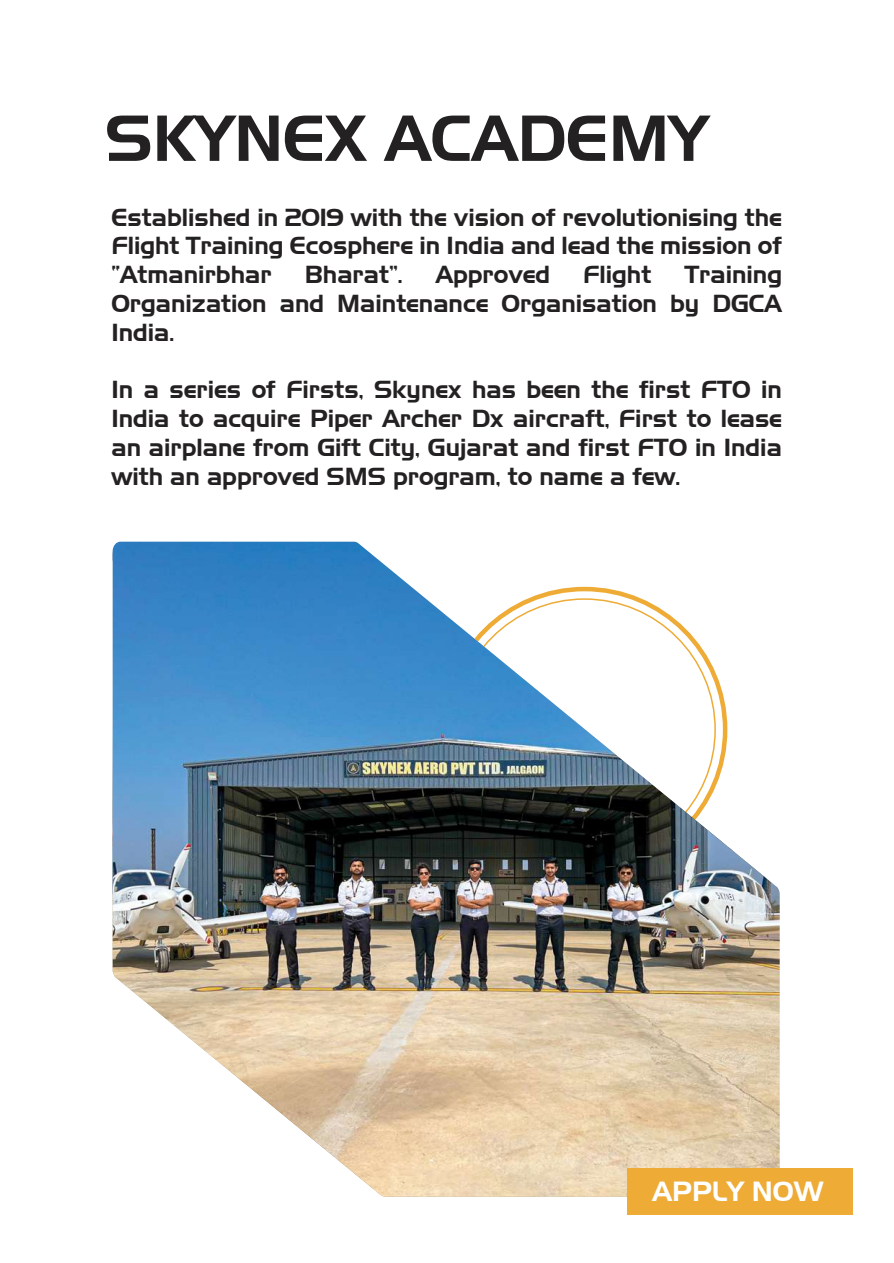
<style>
.page{position:relative;width:894px;height:1263px;background:#fff}
.page>*{position:absolute;margin:0;border:0;box-sizing:border-box;transform-origin:0 0}
.t1{font:63px "Aero Regular SWFTE";color:#232122}
.t2{font:27px "Aero Regular SWFTE";color:#fff}
.t3{font:24px/28.8px "Aero Regular SWFTE";color:#232122;text-align:justify}
</style>
<div class="page">
<img style="left:113px;top:542px;width:666px;height:654px">
<div style="left:627px;top:1168px;width:225px;height:46px;background:#eeab35"></div>
<h1 class="t1" style="left:105px;top:100px;width:604px">SKYNEX ACADEMY</h1>
<p class="t3" style="left:111px;top:202px;width:671px">Established in 2019 with the vision of revolutionising the Flight Training Ecosphere in India and lead the mission of “Atmanirbhar</p>
<p class="t3" style="left:111px;top:260px;width:671px;text-indent:572px">Training Organization and Maintenance Organisation by DGCA India.</p>
<p class="t3" style="left:304px;top:260px;width:99px">Bharat”.</p>
<p class="t3" style="left:435px;top:260px;width:116px">Approved</p>
<p class="t3" style="left:583px;top:260px;width:69px">Flight</p>
<p class="t3" style="left:111px;top:375px;width:671px">In a series of Firsts, Skynex has been the first FTO in India to acquire Piper Archer Dx aircraft, First to lease an airplane from Gift City, Gujarat and first FTO in India with an approved SMS program, to name a few.</p>
<p class="t2" style="left:652px;top:1175px;width:173px">APPLY NOW</p>
</div>
